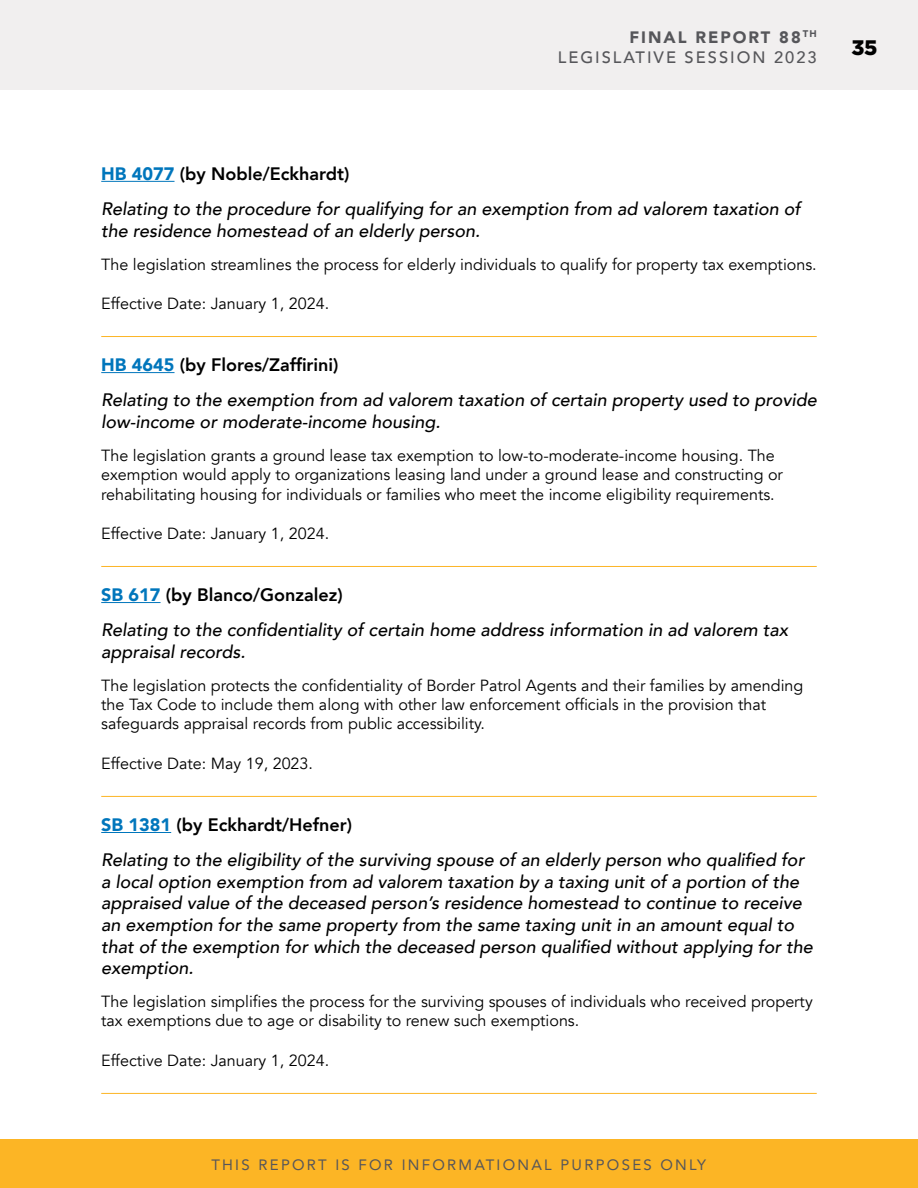
<style>
.page{position:relative;width:918px;height:1188px;background:#fff}
.page>*{position:absolute;margin:0;border:0;box-sizing:border-box;transform-origin:0 0}
.t1{font:900 21px "Gotham";color:#000}
.t2{font:italic 500 18px/35.1px "Avenir";color:#000}
.t3{font:500 16.5px/19.8px "Avenir";letter-spacing:.12em;color:#56565a;text-align:right}
.t4{font:16.2px/19.4px "Avenir";color:#000}
.t5{font:15px "Avenir";letter-spacing:.15em;color:#56565a}
.s1{font-weight:900}
.s2{font-weight:900;font-style:normal;color:#0076bc}
.s3{font-weight:800;font-style:normal}
</style>
<div class="page">
<div style="left:0;top:1139px;width:918px;height:49px;background:#fcb525"></div>
<div style="left:0;top:0;width:918px;height:89px;background:#f1efef"></div>
<hr style="left:101px;top:181px;width:74px;height:1px;background:#0076bc">
<hr style="left:101px;top:336px;width:716px;height:1px;background:#fcb525">
<hr style="left:101px;top:372px;width:74px;height:1px;background:#0076bc">
<hr style="left:101px;top:566px;width:716px;height:1px;background:#fcb525">
<hr style="left:101px;top:602px;width:60px;height:1px;background:#0076bc">
<hr style="left:101px;top:796px;width:716px;height:1px;background:#fcb525">
<hr style="left:101px;top:832px;width:70px;height:1px;background:#0076bc">
<hr style="left:101px;top:1093px;width:716px;height:1px;background:#fcb525">
<p class="t3" style="left:558px;top:26px;width:260px"><span class="s1">FINAL REPORT 88</span><sup>TH<br></sup>LEGISLATIVE SESSION 2023</p>
<p class="t1" style="left:851px;top:33px;width:28px">35</p>
<p class="t2" style="left:101px;top:156px;width:701px"><span class="s2">HB 4077</span> <span class="s3">(by Noble/Eckhardt)<br></span>Relating to the procedure for qualifying for an exemption from ad valorem taxation of</p>
<p class="t2" style="left:101px;top:213px;width:380px">the residence homestead of an elderly person.</p>
<p class="t4" style="left:101px;top:255px;width:717px">The legislation streamlines the process for elderly individuals to qualify for property tax exemptions.</p>
<p class="t4" style="left:101px;top:294px;width:229px">Effective Date: January 1, 2024.</p>
<p class="t2" style="left:101px;top:348px;width:717px"><span class="s2">HB 4645</span> <span class="s3">(by Flores/Zaffirini)<br></span>Relating to the exemption from ad valorem taxation of certain property used to provide</p>
<p class="t2" style="left:101px;top:404px;width:341px">low-income or moderate-income housing.</p>
<p class="t4" style="left:101px;top:446px;width:683px">The legislation grants a ground lease tax exemption to low-to-moderate-income housing. The exemption would apply to organizations leasing land under a ground lease and constructing or rehabilitating housing for individuals or families who meet the income eligibility requirements.</p>
<p class="t4" style="left:101px;top:524px;width:229px">Effective Date: January 1, 2024.</p>
<p class="t2" style="left:101px;top:578px;width:688px"><span class="s2">SB 617</span> <span class="s3">(by Blanco/Gonzalez)<br></span>Relating to the confidentiality of certain home address information in ad valorem tax</p>
<p class="t2" style="left:101px;top:634px;width:146px">appraisal records.</p>
<p class="t4" style="left:101px;top:676px;width:704px">The legislation protects the confidentiality of Border Patrol Agents and their families by amending the Tax Code to include them along with other law enforcement officials in the provision that safeguards appraisal records from public accessibility.</p>
<p class="t4" style="left:101px;top:754px;width:213px">Effective Date: May 19, 2023.</p>
<p class="t2" style="left:101px;top:808px;width:705px"><span class="s2">SB 1381</span> <span class="s3">(by Eckhardt/Hefner)<br></span>Relating to the eligibility of the surviving spouse of an elderly person who qualified for</p>
<p class="t2" style="left:101px;top:871px;width:713px;line-height:21.6px">a local option exemption from ad valorem taxation by a taxing unit of a portion of the appraised value of the deceased person’s residence homestead to continue to receive an exemption for the same property from the same taxing unit in an amount equal to that of the exemption for which the deceased person qualified without applying for the exemption.</p>
<p class="t4" style="left:101px;top:992px;width:713px">The legislation simplifies the process for the surviving spouses of individuals who received property tax exemptions due to age or disability to renew such exemptions.</p>
<p class="t4" style="left:101px;top:1051px;width:229px">Effective Date: January 1, 2024.</p>
<p class="t5" style="left:211px;top:1153px;width:496px">THIS REPORT IS FOR INFORMATIONAL PURPOSES ONLY</p>
</div>
